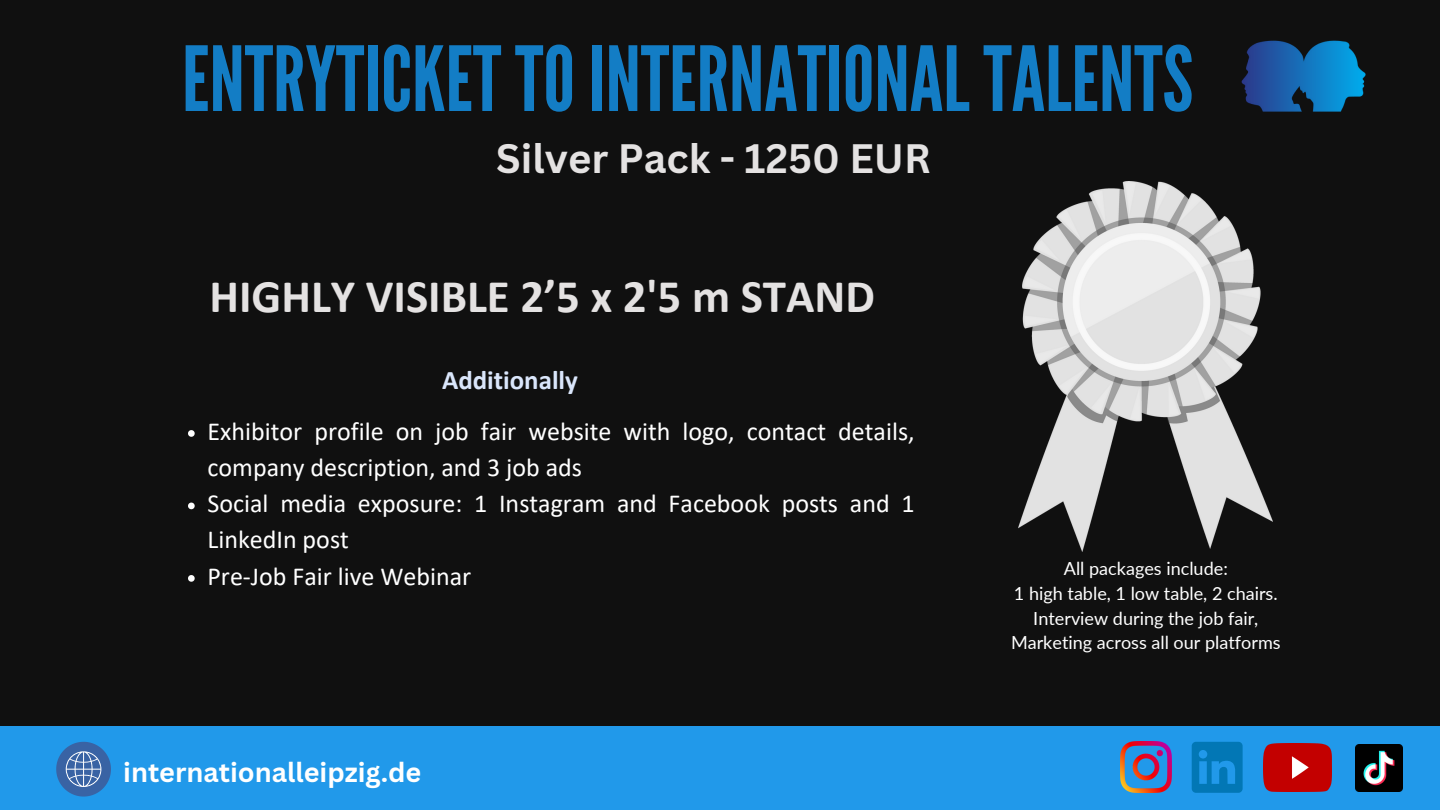
<style>
.page{position:relative;width:1440px;height:810px;background:#101010}
.page>*{position:absolute;margin:0;border:0;box-sizing:border-box;transform-origin:0 0}
.t1{font:89.5px "League Gothic";color:#137dc5}
.t2{font:700 46.9px "Calibri";color:#e4e2e2}
.t3{font:700 40px "Canva Sans";color:#e4e2e2}
.t4{font:700 27px "Canva Sans";color:#fff}
.t5{font:700 26.9px "Calibri";color:#dae6fb}
.t6{font:26px/36.2px "Calibri";color:#fff}
.t7{font:18px/24.7px "Lato";color:#fff;text-align:center}
</style>
<div class="page">
<img style="left:1019px;top:182px;width:254px;height:370px">
<div style="left:0;top:727px;width:1440px;height:83px;background:#2199ea"></div>
<svg style="left:56px;top:742px;width:55px;height:55px"></svg>
<img style="left:1120px;top:742px;width:51px;height:51px">
<svg style="left:1192px;top:742px;width:51px;height:51px"></svg>
<img style="left:1263px;top:744px;width:68px;height:48px">
<img style="left:1355px;top:744px;width:47px;height:48px">
<img style="left:1241px;top:40px;width:125px;height:72px">
<svg style="left:188px;top:430px;width:7px;height:7px"></svg>
<svg style="left:188px;top:503px;width:7px;height:6px"></svg>
<svg style="left:188px;top:575px;width:7px;height:7px"></svg>
<p class="t1" style="left:182px;top:27px;width:1013px">ENTRYTICKETTOINTERNATIONALTALENTS</p>
<p class="t3" style="left:496px;top:130px;width:436px">Silver Pack - 1250 EUR</p>
<p class="t2" style="left:209px;top:277px;width:667px">HIGHLY VISIBLE 2’5 x 2'5 m STAND</p>
<p class="t5" style="left:442px;top:369px;width:137px">Additionally</p>
<p class="t6" style="left:207px;top:415px;width:709px">Exhibitor profile on job fair website with logo, contact details, company description, and 3 job ads</p>
<p class="t6" style="left:207px;top:488px;width:709px">Social media exposure: 1 Instagram and Facebook posts and 1<br>LinkedIn post</p>
<p class="t6" style="left:207px;top:560px;width:265px">Pre-Job Fair live Webinar</p>
<p class="t4" style="left:123px;top:754px;width:300px">internationalleipzig.de</p>
<p class="t7" style="left:1064px;top:556px;width:166px">All packages include:</p>
<p class="t7" style="left:1014px;top:581px;width:265px">1 high table, 1 low table, 2 chairs.</p>
<p class="t7" style="left:1011px;top:605px;width:271px">Interview during the job fair,<br>Marketing across all our platforms</p>
</div>
